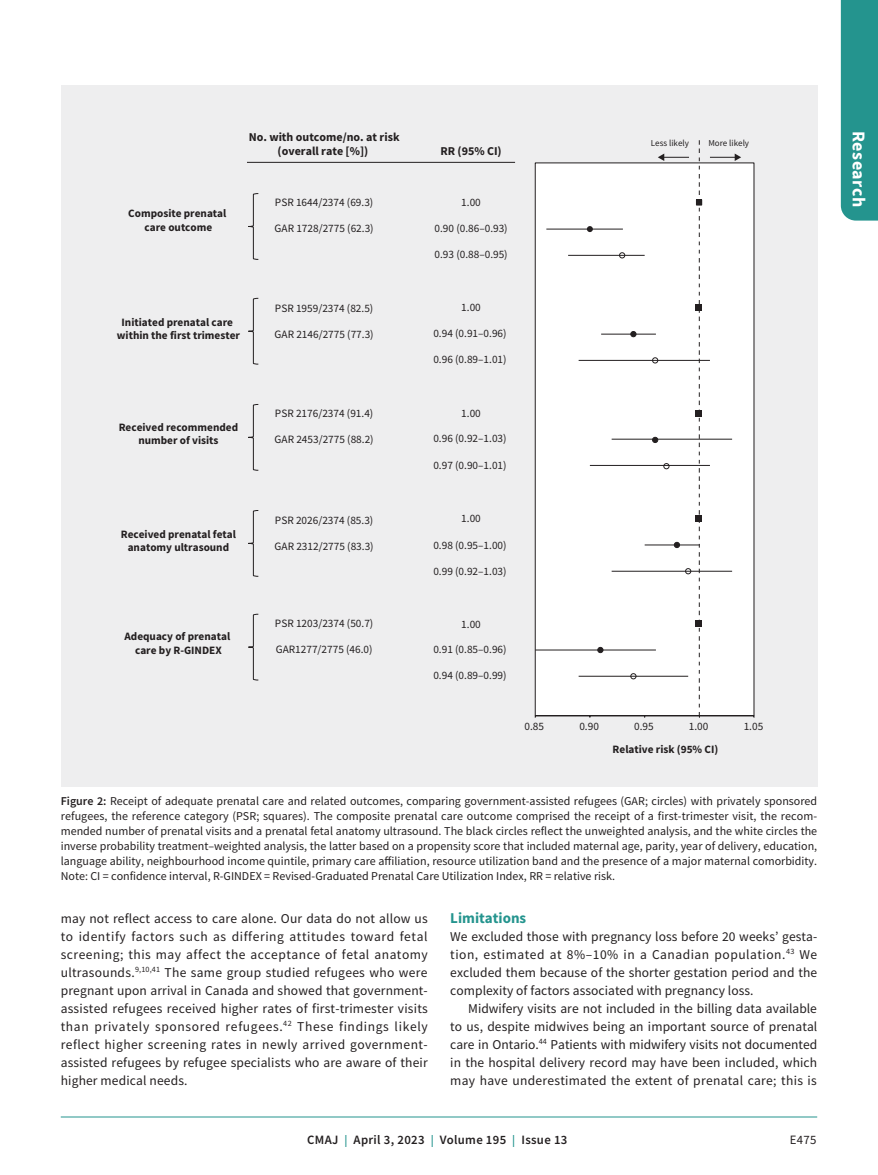
<style>
.page{position:relative;width:878px;height:1175px;background:#fff}
.page>*{position:absolute;margin:0;border:0;box-sizing:border-box;transform-origin:0 0}
.t1{font:700 18px "Source Sans Pro";letter-spacing:.025em;color:#fff}
.t2{font:700 15px "Source Sans Pro";color:#24948e}
.t3{font:13.5px/18px "Source Sans Pro";letter-spacing:.01em;color:#231f20;text-align:justify}
.t4{font:600 12.75px "Source Sans Pro";letter-spacing:.025em;color:#231f20}
.t5{font:12.75px "Source Sans Pro";color:#231f20}
.t6{font:12px/15px "Source Sans Pro";color:#231f20;text-align:justify}
.t7{font:700 12px/14.4px "Source Sans Pro";color:#231f20;text-align:center}
.t8{font:11.25px "Source Sans Pro";color:#231f20}
.t9{font:700 11.25px/13.5px "Source Sans Pro";color:#231f20;text-align:center}
.t10{font:9px "Source Sans Pro";color:#231f20}
.s1{font-weight:600}
.s2{font-size:12px;color:#24948e}
</style>
<div class="page">
<div style="left:840px;top:0;width:38px;height:220px;background:#24948e"></div>
<hr style="left:61px;top:1116px;width:756px;height:1px;background:#24948e">
<div style="left:61px;top:85px;width:756px;height:701px;background:#eeeeef"></div>
<div style="left:534px;top:162px;width:220px;height:556px;background:#fff"></div>
<hr style="left:578px;top:676px;width:110px;height:1px;background:#231f20">
<hr style="left:535px;top:649px;width:121px;height:1px;background:#231f20">
<hr style="left:611px;top:571px;width:121px;height:1px;background:#231f20">
<hr style="left:644px;top:544px;width:55px;height:1px;background:#231f20">
<hr style="left:590px;top:465px;width:120px;height:1px;background:#231f20">
<hr style="left:611px;top:439px;width:121px;height:1px;background:#231f20">
<hr style="left:578px;top:360px;width:132px;height:1px;background:#231f20">
<hr style="left:601px;top:334px;width:55px;height:1px;background:#231f20">
<hr style="left:568px;top:255px;width:76px;height:1px;background:#231f20">
<hr style="left:546px;top:229px;width:77px;height:1px;background:#231f20">
<svg style="left:630px;top:673px;width:6px;height:6px"></svg>
<svg style="left:597px;top:647px;width:6px;height:6px"></svg>
<svg style="left:630px;top:331px;width:6px;height:6px"></svg>
<svg style="left:619px;top:252px;width:6px;height:6px"></svg>
<svg style="left:587px;top:226px;width:6px;height:6px"></svg>
<hr style="left:247px;top:162px;width:268px;height:1px;background:#231f20">
<svg style="left:652px;top:140px;width:50px;height:575px;background:#f6f6f6"></svg>
<svg style="left:710px;top:153px;width:31px;height:8px"></svg>
<svg style="left:248px;top:193px;width:11px;height:488px"></svg>
<p class="t9" style="left:128px;top:207px;width:100px">Composite prenatal care outcome</p>
<p class="t7" style="left:249px;top:130px;width:152px">No. with outcome/no. at risk (overall rate [%])</p>
<p class="t8" style="left:275px;top:195px;width:100px">PSR 1644/2374 (69.3)</p>
<p class="t8" style="left:274px;top:221px;width:101px">GAR 1728/2775 (62.3)</p>
<p class="t9" style="left:117px;top:316px;width:125px">Initiated prenatal care within the first trimester</p>
<p class="t9" style="left:119px;top:421px;width:121px">Received recommended number of visits</p>
<p class="t8" style="left:275px;top:301px;width:100px">PSR 1959/2374 (82.5)</p>
<p class="t8" style="left:274px;top:327px;width:101px">GAR 2146/2775 (77.3)</p>
<p class="t8" style="left:275px;top:406px;width:100px">PSR 2176/2374 (91.4)</p>
<p class="t8" style="left:274px;top:432px;width:101px">GAR 2453/2775 (88.2)</p>
<p class="t9" style="left:121px;top:528px;width:117px">Received prenatal fetal anatomy ultrasound</p>
<p class="t9" style="left:124px;top:630px;width:107px">Adequacy of prenatal care by R-GINDEX</p>
<p class="t8" style="left:275px;top:513px;width:100px">PSR 2026/2374 (85.3)</p>
<p class="t8" style="left:274px;top:539px;width:101px">GAR 2312/2775 (83.3)</p>
<p class="t8" style="left:275px;top:616px;width:100px">PSR 1203/2374 (50.7)</p>
<p class="t8" style="left:276px;top:642px;width:98px">GAR1277/2775 (46.0)</p>
<p class="t7" style="left:440px;top:145px;width:63px">RR (95% CI)</p>
<p class="t8" style="left:461px;top:195px;width:21px">1.00</p>
<p class="t8" style="left:434px;top:221px;width:75px">0.90 (0.86–0.93)</p>
<p class="t8" style="left:434px;top:247px;width:75px">0.93 (0.88–0.95)</p>
<p class="t8" style="left:461px;top:300px;width:21px">1.00</p>
<p class="t8" style="left:433px;top:326px;width:75px">0.94 (0.91–0.96)</p>
<p class="t8" style="left:433px;top:352px;width:75px">0.96 (0.89–1.01)</p>
<p class="t8" style="left:461px;top:406px;width:21px">1.00</p>
<p class="t8" style="left:433px;top:431px;width:75px">0.96 (0.92–1.03)</p>
<p class="t8" style="left:433px;top:457px;width:75px">0.97 (0.90–1.01)</p>
<p class="t8" style="left:461px;top:511px;width:21px">1.00</p>
<p class="t8" style="left:433px;top:538px;width:75px">0.98 (0.95–1.00)</p>
<p class="t8" style="left:433px;top:564px;width:75px">0.99 (0.92–1.03)</p>
<p class="t8" style="left:461px;top:616px;width:21px">1.00</p>
<p class="t8" style="left:433px;top:642px;width:75px">0.91 (0.85–0.96)</p>
<p class="t8" style="left:433px;top:668px;width:75px">0.94 (0.89–0.99)</p>
<p class="t10" style="left:651px;top:138px;width:40px">Less likely</p>
<p class="t10" style="left:708px;top:138px;width:42px">More likely</p>
<p class="t8" style="left:524px;top:719px;width:21px">0.85</p>
<p class="t8" style="left:579px;top:719px;width:21px">0.90</p>
<p class="t8" style="left:634px;top:719px;width:21px">0.95</p>
<p class="t8" style="left:689px;top:719px;width:21px">1.00</p>
<p class="t8" style="left:743px;top:719px;width:21px">1.05</p>
<p class="t9" style="left:612px;top:743px;width:107px">Relative risk (95% CI)</p>
<p class="t6" style="left:61px;top:793px;width:758px"><span class="s1">Figure 2:</span> Receipt of adequate prenatal care and related outcomes, comparing government-assisted refugees (GAR; circles) with privately sponsored refugees, the reference category (PSR; squares). The composite prenatal care outcome comprised the receipt of a first-trimester visit, the recom&shy;mended number of prenatal visits and a prenatal fetal anatomy ultrasound. The black circles reflect the unweighted analysis, and the white circles the inverse probability treatment–weighted analysis, the latter based on a propensity score that included maternal age, parity, year of delivery, education, language ability, neighbourhood income quintile, primary care affiliation, resource utilization band and the presence of a major maternal comorbidity.<br>Note: CI = confidence interval, R-GINDEX = Revised-Graduated Prenatal Care Utilization Index, RR = relative risk.</p>
<p class="t3" style="left:61px;top:909px;width:368px">may not reflect access to care alone. Our data do not allow us to identify factors such as differing attitudes toward fetal screening; this may affect the acceptance of fetal anatomy ultrasounds.<sup>9,10,41</sup> The same group studied refugees who were pregnant upon arrival in Canada and showed that government&shy;assisted refugees received higher rates of first-trimester visits than privately sponsored refugees.<sup>42</sup> These findings likely reflect higher screening rates in newly arrived government&shy;assisted refugees by refugee specialists who are aware of their higher medical needs.</p>
<p class="t2" style="left:450px;top:907px;width:77px">Limitations</p>
<p class="t3" style="left:450px;top:927px;width:368px">We excluded those with pregnancy loss before 20 weeks’ gesta&shy;tion, estimated at 8%–10% in a Canadian population.<sup>43</sup> We excluded them because of the shorter gestation period and the complexity of factors associated with pregnancy loss.</p>
<p class="t3" style="left:450px;top:999px;width:368px;text-indent:18px">Midwifery visits are not included in the billing data available to us, despite midwives being an important source of prenatal care in Ontario.<sup>44</sup> Patients with midwifery visits not documented in the hospital delivery record may have been included, which may have underestimated the extent of prenatal care; this is</p>
<p class="t4" style="left:307px;top:1131px;width:262px">CMAJ <span class="s2">|</span> April 3, 2023 <span class="s2">|</span> Volume 195 <span class="s2">|</span> Issue 13</p>
<p class="t5" style="left:789px;top:1132px;width:28px">E475</p>
<h1 class="t1" style="left:871px;top:131px;width:78px;rotate:90deg">Research</h1>
</div>
